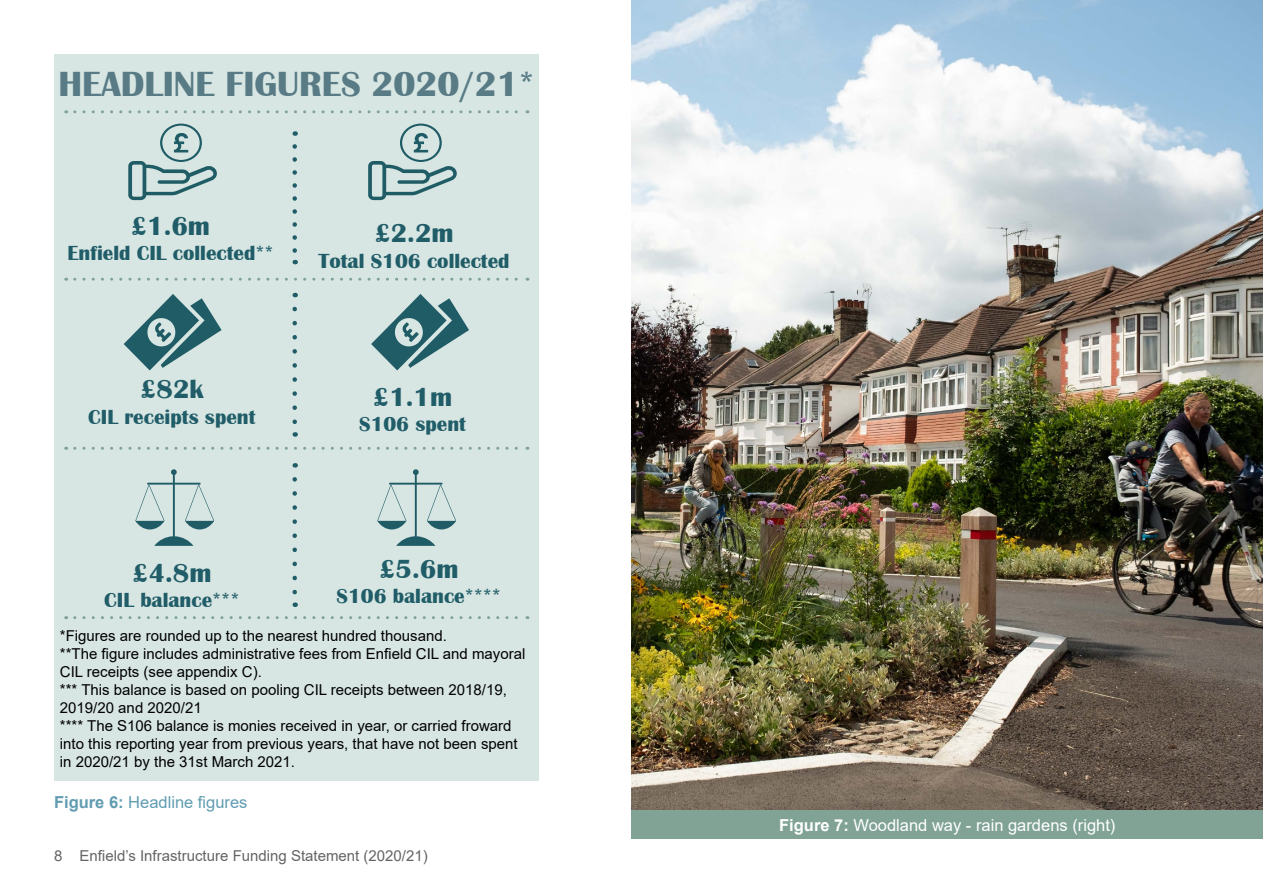
<style>
.page{position:relative;width:1263px;height:893px;background:#fff}
.page>*{position:absolute;margin:0;border:0;box-sizing:border-box;transform-origin:0 0}
.t1{font:700 36px "Britannic";color:#587b85}
.t2{font:700 27px "Britannic";color:#205d68}
.t3{font:700 21px "Britannic";color:#205d68}
.t4{font:16.5px "Arial";color:#fff}
.t5{font:16.5px "Arial";color:#619cb1}
.t6{font:15px/18px "Arial";color:#000}
.t7{font:15px "Arial";color:#636466}
.s1{font-weight:700}
</style>
<div class="page">
<img style="left:631px;top:0;width:632px;height:839px">
<div style="left:54px;top:54px;width:485px;height:726px;background:#d8e6e3"></div>
<svg style="left:292px;top:146px;width:5px;height:118px"></svg>
<svg style="left:75px;top:110px;width:453px;height:3px"></svg>
<svg style="left:75px;top:278px;width:453px;height:3px"></svg>
<svg style="left:75px;top:447px;width:453px;height:3px"></svg>
<svg style="left:75px;top:616px;width:453px;height:3px"></svg>
<svg style="left:292px;top:309px;width:5px;height:128px"></svg>
<svg style="left:292px;top:479px;width:5px;height:128px"></svg>
<svg style="left:124px;top:294px;width:98px;height:76px"></svg>
<svg style="left:371px;top:294px;width:98px;height:76px"></svg>
<svg style="left:368px;top:124px;width:89px;height:76px"></svg>
<svg style="left:135px;top:469px;width:79px;height:77px"></svg>
<svg style="left:377px;top:469px;width:79px;height:77px"></svg>
<div style="left:632px;top:810px;width:631px;height:29px;background:#80a396"></div>
<svg style="left:128px;top:124px;width:89px;height:76px"></svg>
<h1 class="t1" style="left:58px;top:64px;width:477px">Headline Figures 2020/21*</h1>
<h2 class="t2" style="left:131px;top:211px;width:81px">£1.6m</h2>
<h3 class="t3" style="left:67px;top:242px;width:208px">Enfield CIL collected**</h3>
<h2 class="t2" style="left:140px;top:374px;width:65px">£82k</h2>
<h3 class="t3" style="left:88px;top:405px;width:169px">CIL receipts spent</h3>
<h2 class="t2" style="left:374px;top:218px;width:81px">£2.2m</h2>
<h3 class="t3" style="left:319px;top:249px;width:192px">Total S106 collected</h3>
<h2 class="t2" style="left:373px;top:381px;width:81px">£1.1m</h2>
<h3 class="t3" style="left:359px;top:412px;width:108px">S106 spent</h3>
<h2 class="t2" style="left:379px;top:554px;width:81px">£5.6m</h2>
<h3 class="t3" style="left:337px;top:584px;width:166px">S106 balance****</h3>
<p class="t6" style="left:60px;top:626px;width:467px">*Figures are rounded up to the nearest hundred thousand.<br>**The figure includes administrative fees from Enfield CIL and mayoral CIL receipts (see appendix C).<br>*** This balance is based on pooling CIL receipts between 2018/19, 2019/20 and 2020/21<br>**** The S106 balance is monies received in year, or carried froward into this reporting year from previous years, that have not been spent in 2020/21 by the 31st March 2021.</p>
<h2 class="t2" style="left:132px;top:558px;width:81px">£4.8m</h2>
<h3 class="t3" style="left:104px;top:589px;width:137px">CIL balance***</h3>
<p class="t5" style="left:54px;top:791px;width:195px"><span class="s1">Figure 6:</span> Headline figures</p>
<p class="t7" style="left:54px;top:845px;width:375px">8 Enfield’s Infrastructure Funding Statement (2020/21)</p>
<p class="t4" style="left:779px;top:813px;width:338px"><span class="s1">Figure 7:</span> Woodland way - rain gardens (right)</p>
</div>
